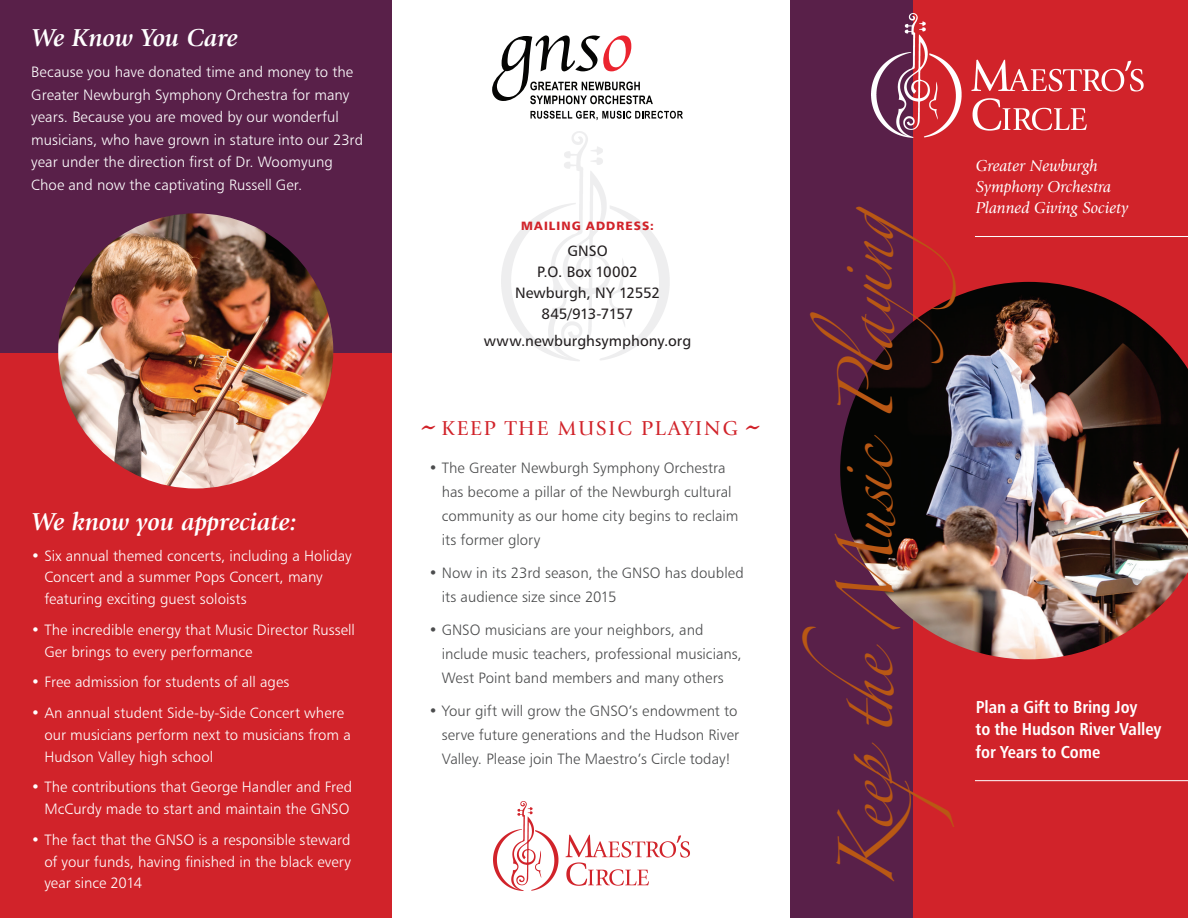
<style>
.page{position:relative;width:1188px;height:918px;background:#fff}
.page>*{position:absolute;margin:0;border:0;box-sizing:border-box;transform-origin:0 0}
.t1{font:48.75px "Zapfino";color:#b95814}
.t2{font:italic 700 25.5px "Giovanni";color:#fff}
.t3{font:21px "Giovanni";letter-spacing:.09em;color:#d1232a}
.t4{font:17.25px/22.5px "Humanist 777 BT Bold Condensed B";color:#fff}
.t5{font:italic 16.5px/21px "Giovanni";color:#fff}
.t6{font:15px/21.8px "Humanist 777 BT Light B";color:#fff}
.t7{font:15px/24px "Humanist 777 BT Light B";color:#4b4c4d}
.t8{font:15px/21px "Humanist 777 BT Roman B";color:#231f20;text-align:center}
.t9{font:12px "Humanist 777 BT Black B";letter-spacing:.095em;color:#d1232a}
.s1{font-family:"Minneapolis";font-size:43.5px}
</style>
<div class="page">
<div style="left:0;top:353px;width:392px;height:565px;background:#d1232a"></div>
<div style="left:0;top:0;width:392px;height:353px;background:#592049"></div>
<img style="left:494px;top:801px;width:196px;height:90px">
<svg style="left:492px;top:36px;width:161px;height:68px"></svg>
<svg style="left:531px;top:111px;width:152px;height:9px"></svg>
<img style="left:58px;top:213px;width:275px;height:275px;border-radius:138px">
<div style="left:790px;top:0;width:275px;height:918px;background:#592049"></div>
<div style="left:913px;top:0;width:275px;height:918px;background:#d1232a"></div>
<img style="left:871px;top:14px;width:273px;height:124px">
<img style="left:840px;top:282px;width:348px;height:377px">
<hr style="left:975px;top:236px;width:213px;height:1px;background:#fff">
<hr style="left:975px;top:780px;width:213px;height:1px;background:#fff">
<h2 class="t2" style="left:31px;top:24px;width:208px">We Know You Care</h2>
<p class="t6" style="left:31px;top:61px;width:333px;line-height:22.5px">Because you have donated time and money to the Greater Newburgh Symphony Orchestra for many years. Because you are moved by our wonderful musicians, who have grown in stature into our 23rd year under the direction first of Dr. Woomyung Choe and now the captivating Russell Ger.</p>
<h2 class="t2" style="left:31px;top:507px;width:267px">We know you appreciate:</h2>
<p class="t6" style="left:44px;top:544px;width:309px;text-indent:-13px">• Six annual themed concerts, including a Holiday<br>Concert and a summer Pops Concert, many featuring exciting guest soloists</p>
<p class="t6" style="left:44px;top:619px;width:312px;text-indent:-13px">• The incredible energy that Music Director Russell<br>Ger brings to every performance</p>
<p class="t6" style="left:31px;top:671px;width:260px">• Free admission for students of all ages</p>
<p class="t6" style="left:44px;top:702px;width:308px;text-indent:-13px">• An annual student Side-by-Side Concert where our musicians perform next to musicians from a<br>Hudson Valley high school</p>
<p class="t6" style="left:31px;top:776px;width:323px;text-align:right">• The contributions that George Handler and Fred<br>McCurdy made to start and maintain the GNSO</p>
<p class="t6" style="left:44px;top:829px;width:308px;text-align:justify;text-indent:-13px">• The fact that the GNSO is a responsible steward of your funds, having finished in the black every year since 2014</p>
<p class="t9" style="left:521px;top:218px;width:134px">MAILING ADDRESS:</p>
<p class="t8" style="left:515px;top:240px;width:147px">GNSO<br>P.O. Box 10002<br>Newburgh, NY 12552<br>845/913-7157</p>
<p class="t8" style="left:484px;top:330px;width:209px">www.newburghsymphony.org</p>
<h3 class="t3" style="left:421px;top:416px;width:340px"><span class="s1">~</span> KEEP THE MUSIC PLAYING <span class="s1">~</span></h3>
<p class="t7" style="left:442px;top:456px;width:298px;text-indent:-13px">• The Greater Newburgh Symphony Orchestra has become a pillar of the Newburgh cultural community as our home city begins to reclaim its former glory</p>
<p class="t7" style="left:442px;top:561px;width:304px;text-indent:-13px">• Now in its 23rd season, the GNSO has doubled its audience size since 2015</p>
<p class="t7" style="left:442px;top:618px;width:302px;text-indent:-13px">• GNSO musicians are your neighbors, and include music teachers, professional musicians,<br>West Point band members and many others</p>
<p class="t7" style="left:442px;top:699px;width:299px;text-align:justify;text-indent:-13px">• Your gift will grow the GNSO’s endowment to serve future generations and the Hudson River Valley. Please join The Maestro’s Circle today!</p>
<h1 class="t1" style="left:847px;top:888px;width:750px;rotate:-90deg">Keepthe Music Playing</h1>
<p class="t5" style="left:976px;top:155px;width:154px">Greater Newburgh<br>Symphony Orchestra<br>Planned Giving Society</p>
<p class="t4" style="left:976px;top:695px;width:187px">Plan a Gift to Bring Joy<br>to the Hudson River Valley for Years to Come</p>
</div>
